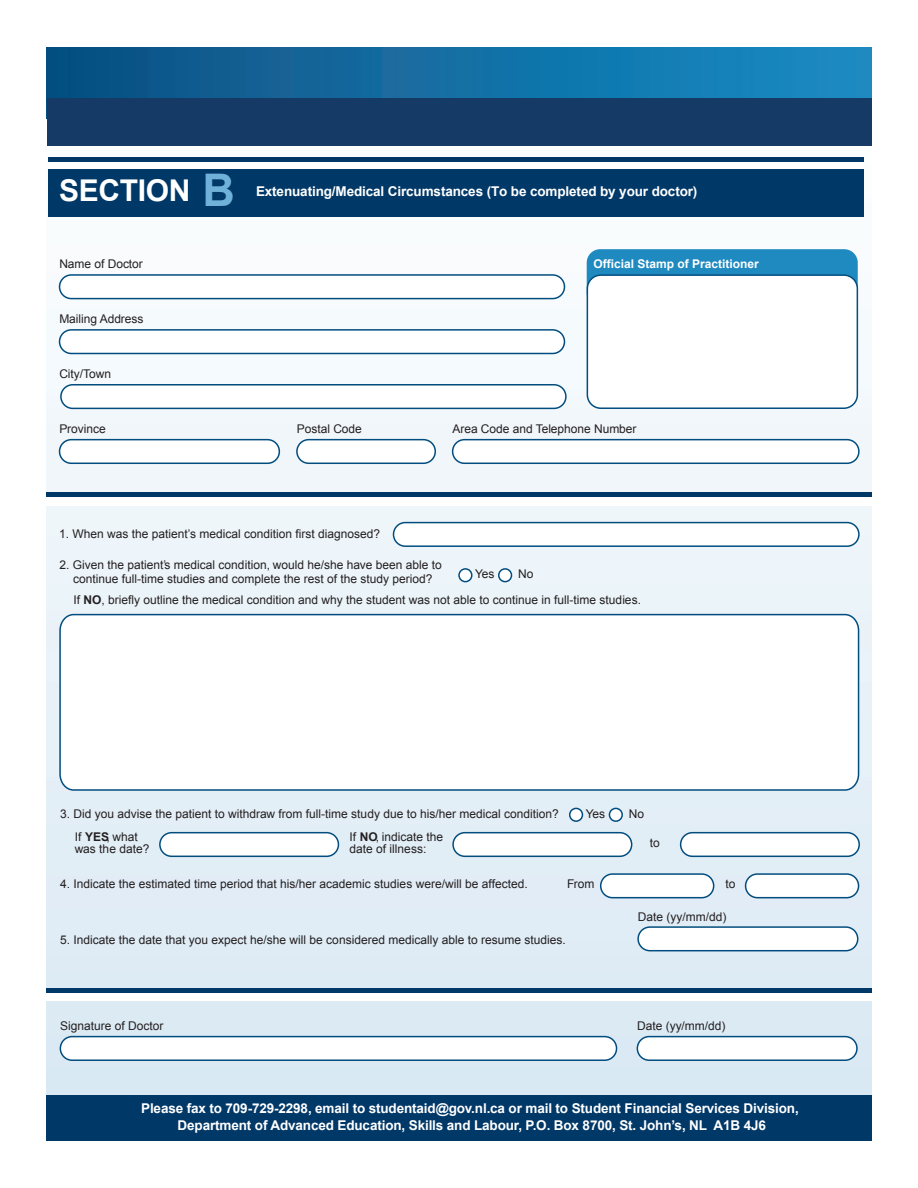
<style>
.page{position:relative;width:918px;height:1188px;background:#fff}
.page>*{position:absolute;margin:0;border:0;box-sizing:border-box;transform-origin:0 0}
.t1{font:700 45px "Arial";color:#6fb1d8}
.t2{font:700 30px "Arial";letter-spacing:-.01em;color:#fff}
.t3{font:700 13.5px/16.2px "Arial";letter-spacing:-.01em;color:#fff;text-align:center}
.t4{font:12px/12px "Arial";color:#231f20}
.t5{font:700 12px "Arial";color:#fff}
.s1{font-weight:700}
</style>
<div class="page">
<div style="left:46px;top:124px;width:825px;height:1002px;background:linear-gradient(to bottom,#f9fbfc,#d9e8f4)"></div>
<div style="left:48px;top:159px;width:815px;height:12px;background:#fff"></div>
<div style="left:48px;top:169px;width:815px;height:47px;background:#003868"></div>
<hr style="left:48px;top:158px;width:815px;height:4px;background:#003868">
<div style="left:587px;top:249px;width:271px;height:58px;background:#1e8ac0;border-radius:14px"></div>
<div style="left:47px;top:47px;width:824px;height:71px;background:linear-gradient(to right,#0b5082,#198dc4)"></div>
<div style="left:47px;top:98px;width:825px;height:47px;background:#153a66"></div>
<div style="left:59px;top:274px;width:506px;height:25px;background:#fff;border:2px solid #024d7f;border-radius:12px"></div>
<div style="left:393px;top:522px;width:467px;height:25px;background:#fff;border:2px solid #024d7f;border-radius:12px"></div>
<div style="left:59px;top:329px;width:506px;height:25px;background:#fff;border:2px solid #024d7f;border-radius:12px"></div>
<div style="left:59px;top:439px;width:221px;height:25px;background:#fff;border:2px solid #024d7f;border-radius:12px"></div>
<div style="left:296px;top:439px;width:140px;height:25px;background:#fff;border:2px solid #024d7f;border-radius:12px"></div>
<div style="left:452px;top:439px;width:408px;height:25px;background:#fff;border:2px solid #024d7f;border-radius:12px"></div>
<div style="left:587px;top:274px;width:271px;height:135px;background:#fff;border:2px solid #024d7f;border-radius:14px"></div>
<svg style="left:59px;top:613px;width:801px;height:178px"></svg>
<div style="left:458px;top:568px;width:15px;height:14px;background:#fff;border:2px solid #024d7f;border-radius:50%"></div>
<div style="left:498px;top:568px;width:14px;height:14px;background:#fff;border:2px solid #024d7f;border-radius:50%"></div>
<div style="left:60px;top:1036px;width:557px;height:25px;background:#fff;border:2px solid #024d7f;border-radius:12px"></div>
<div style="left:637px;top:1036px;width:221px;height:25px;background:#fff;border:2px solid #024d7f;border-radius:12px"></div>
<div style="left:159px;top:832px;width:180px;height:25px;background:#fff;border:2px solid #024d7f;border-radius:12px"></div>
<div style="left:452px;top:832px;width:180px;height:25px;background:#fff;border:2px solid #024d7f;border-radius:12px"></div>
<div style="left:680px;top:832px;width:180px;height:25px;background:#fff;border:2px solid #024d7f;border-radius:12px"></div>
<div style="left:569px;top:808px;width:14px;height:14px;background:#fff;border:2px solid #024d7f;border-radius:50%"></div>
<div style="left:609px;top:808px;width:14px;height:14px;background:#fff;border:2px solid #024d7f;border-radius:50%"></div>
<div style="left:637px;top:926px;width:221px;height:25px;background:#fff;border:2px solid #024d7f;border-radius:12px"></div>
<div style="left:745px;top:873px;width:114px;height:25px;background:#fff;border:2px solid #024d7f;border-radius:12px"></div>
<div style="left:600px;top:873px;width:114px;height:25px;background:#fff;border:2px solid #024d7f;border-radius:12px"></div>
<div style="left:46px;top:494px;width:825px;height:12px;background:#fff"></div>
<hr style="left:46px;top:493px;width:825px;height:4px;background:#003868">
<div style="left:46px;top:989px;width:825px;height:12px;background:#fff"></div>
<div style="left:46px;top:988px;width:825px;height:5px;background:#003868"></div>
<div style="left:46px;top:1095px;width:825px;height:46px;background:#003868"></div>
<div style="left:60px;top:384px;width:507px;height:25px;background:#fff;border:2px solid #024d7f;border-radius:12px"></div>
<h1 class="t1" style="left:202px;top:160px;width:34px">B</h1>
<h2 class="t2" style="left:59px;top:171px;width:133px">SECTION</h2>
<p class="t3" style="left:256px;top:183px;width:443px">Extenuating/Medical Circumstances (To be completed by your doctor)</p>
<p class="t4" style="left:59px;top:258px;width:85px">Name of Doctor</p>
<p class="t4" style="left:59px;top:313px;width:86px">Mailing Address</p>
<p class="t4" style="left:59px;top:368px;width:53px">City/Town</p>
<p class="t4" style="left:59px;top:423px;width:48px">Province</p>
<p class="t4" style="left:297px;top:423px;width:67px">Postal Code</p>
<p class="t5" style="left:593px;top:256px;width:167px">Official Stamp of Practitioner</p>
<p class="t4" style="left:452px;top:423px;width:186px">Area Code and Telephone Number</p>
<p class="t4" style="left:59px;top:528px;width:323px">1. When was the patient’s medical condition first diagnosed?</p>
<p class="t4" style="left:59px;top:558px;width:384px;line-height:13.5px;text-align:center">2. Given the patient’s medical condition, would he/she have been able to continue full-time studies and complete the rest of the study period?</p>
<p class="t4" style="left:475px;top:568px;width:21px">Yes</p>
<p class="t4" style="left:518px;top:568px;width:17px">No</p>
<p class="t4" style="left:73px;top:594px;width:569px">If <span class="s1">NO</span>, briefly outline the medical condition and why the student was not able to continue in full-time studies.</p>
<p class="t4" style="left:60px;top:808px;width:500px">3. Did you advise the patient to withdraw from full-time study due to his/her medical condition?</p>
<p class="t4" style="left:586px;top:808px;width:21px">Yes</p>
<p class="t4" style="left:629px;top:808px;width:17px">No</p>
<p class="t4" style="left:75px;top:831px;width:76px">If <span class="s1">YES</span>, what was the date?</p>
<p class="t4" style="left:350px;top:831px;width:95px">If <span class="s1">NO</span>, indicate the date of illness:</p>
<p class="t4" style="left:650px;top:837px;width:12px">to</p>
<p class="t4" style="left:60px;top:878px;width:469px">4. Indicate the estimated time period that his/her academic studies were/will be affected.</p>
<p class="t4" style="left:567px;top:878px;width:29px">From</p>
<p class="t4" style="left:725px;top:878px;width:12px">to</p>
<p class="t4" style="left:638px;top:911px;width:90px">Date (yy/mm/dd)</p>
<p class="t4" style="left:60px;top:934px;width:507px">5. Indicate the date that you expect he/she will be considered medically able to resume studies.</p>
<p class="t4" style="left:60px;top:1020px;width:105px">Signature of Doctor</p>
<p class="t4" style="left:637px;top:1020px;width:90px">Date (yy/mm/dd)</p>
<p class="t3" style="left:141px;top:1101px;width:659px">Please fax to 709-729-2298, email to studentaid@gov.nl.ca or mail to Student Financial Services Division,<br>Department of Advanced Education, Skills and Labour, P.O. Box 8700, St. John’s, NL A1B 4J6</p>
</div>
